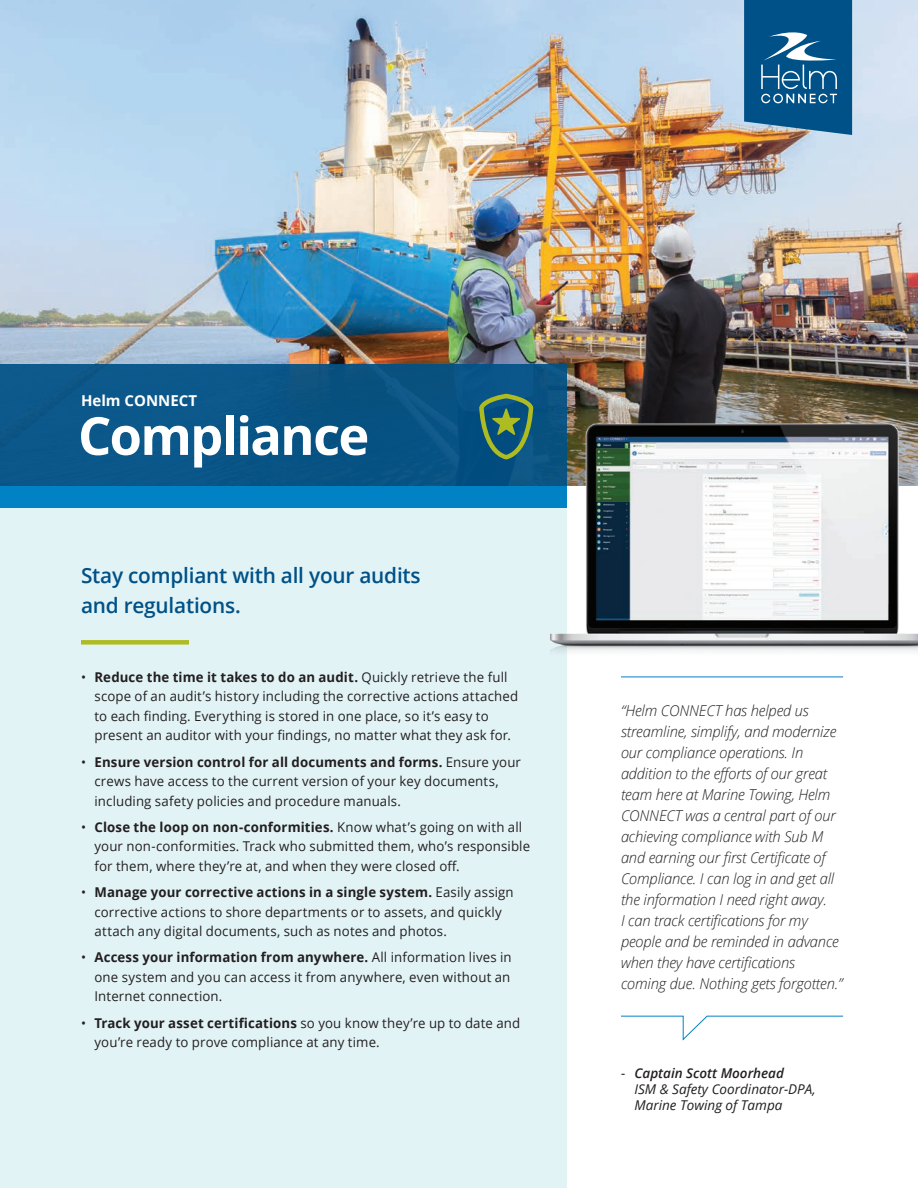
<style>
.page{position:relative;width:918px;height:1188px;background:#fff}
.page>*{position:absolute;margin:0;border:0;box-sizing:border-box;transform-origin:0 0}
.Quote_-_Text{font:700 52.5px "Open Sans";letter-spacing:-.035em;color:#fff}
.Intro_Deck{font:600 21px/30px "Open Sans";letter-spacing:-.01em;color:#005187}
.Quote_-_Text-2{font:italic 300 15px/21px "Open Sans";letter-spacing:-.01em;color:#231f20}
.Quote_-_Text-3{font:700 15px "Open Sans";color:#fff}
.Front_Bullets{font:13.5px/19.5px "Open Sans";letter-spacing:.01em;color:#231f20}
.Quote_-_ByLine{font:italic 13.5px/16.2px "Open Sans";color:#231f20}
.s1{font-weight:700}
.s2{font-weight:600}
</style>
<div class="page">
<div style="left:0;top:486px;width:567px;height:702px;background:#e2f3f6"></div>
<div style="left:0;top:486px;width:567px;height:22px;background:#0082c5"></div>
<img style="left:0;top:0;width:918px;height:416px">
<div style="left:0;top:364px;width:567px;height:122px;background:#0a5687"></div>
<svg style="left:479px;top:394px;width:54px;height:66px"></svg>
<div style="left:81px;top:640px;width:108px;height:5px;background:#aebc21"></div>
<svg style="left:621px;top:1015px;width:223px;height:26px"></svg>
<hr style="left:621px;top:677px;width:222px;height:1px;background:#0082c5">
<img style="left:549px;top:416px;width:369px;height:236px">
<svg style="left:744px;top:0;width:108px;height:135px;background:#1e6492"></svg>
<p class="Quote_-_Text-3" style="left:81px;top:390px;width:118px">Helm CONNECT</p>
<p class="Quote_-_Text" style="left:78px;top:399px;width:293px">Compliance</p>
<p class="Intro_Deck" style="left:81px;top:560px;width:341px">Stay compliant with all your audits and regulations.</p>
<p class="Front_Bullets" style="left:94px;top:667px;width:425px;text-indent:-14px">• <span class="s1">Reduce the time it takes to do an audit.</span> Quickly retrieve the full scope of an audit’s history including the corrective actions attached to each finding. Everything is stored in one place, so it’s easy to present an auditor with your findings, no matter what they ask for.</p>
<p class="Front_Bullets" style="left:94px;top:752px;width:428px;text-indent:-14px">• <span class="s1">Ensure version control for all documents and forms.</span> Ensure your crews have access to the current version of your key documents, including safety policies and procedure manuals.</p>
<p class="Front_Bullets" style="left:94px;top:817px;width:437px;text-indent:-14px">• <span class="s1">Close the loop on non-conformities.</span> Know what’s going on with all your non-conformities. Track who submitted them, who’s responsible for them, where they’re at, and when they were closed off.</p>
<p class="Front_Bullets" style="left:94px;top:882px;width:421px;text-indent:-14px">• <span class="s1">Manage your corrective actions in a single system.</span> Easily assign corrective actions to shore departments or to assets, and quickly attach any digital documents, such as notes and photos.</p>
<p class="Front_Bullets" style="left:94px;top:947px;width:419px;text-align:justify;text-indent:-14px">• <span class="s1">Access your information from anywhere.</span> All information lives in one system and you can access it from anywhere, even without an Internet connection.</p>
<p class="Front_Bullets" style="left:94px;top:1013px;width:427px;text-indent:-14px">• <span class="s1">Track your asset certifications</span> so you know they’re up to date and you’re ready to prove compliance at any time.</p>
<p class="Quote_-_Text-2" style="left:621px;top:699px;width:223px">“Helm CONNECT has helped us streamline, simplify, and modernize our compliance operations. In addition to the efforts of our great team here at Marine Towing, Helm CONNECT was a central part of our achieving compliance with Sub M and earning our first Certificate of Compliance. I can log in and get all the information I need right away.<br>I can track certifications for my people and be reminded in advance when they have certifications coming due. Nothing gets forgotten.”</p>
<p class="Quote_-_ByLine" style="left:634px;top:1064px;width:183px;text-indent:-14px">- <span class="s2">Captain Scott Moorhead<br></span>ISM &amp; Safety Coordinator-DPA,<br>Marine Towing of Tampa</p>
</div>
